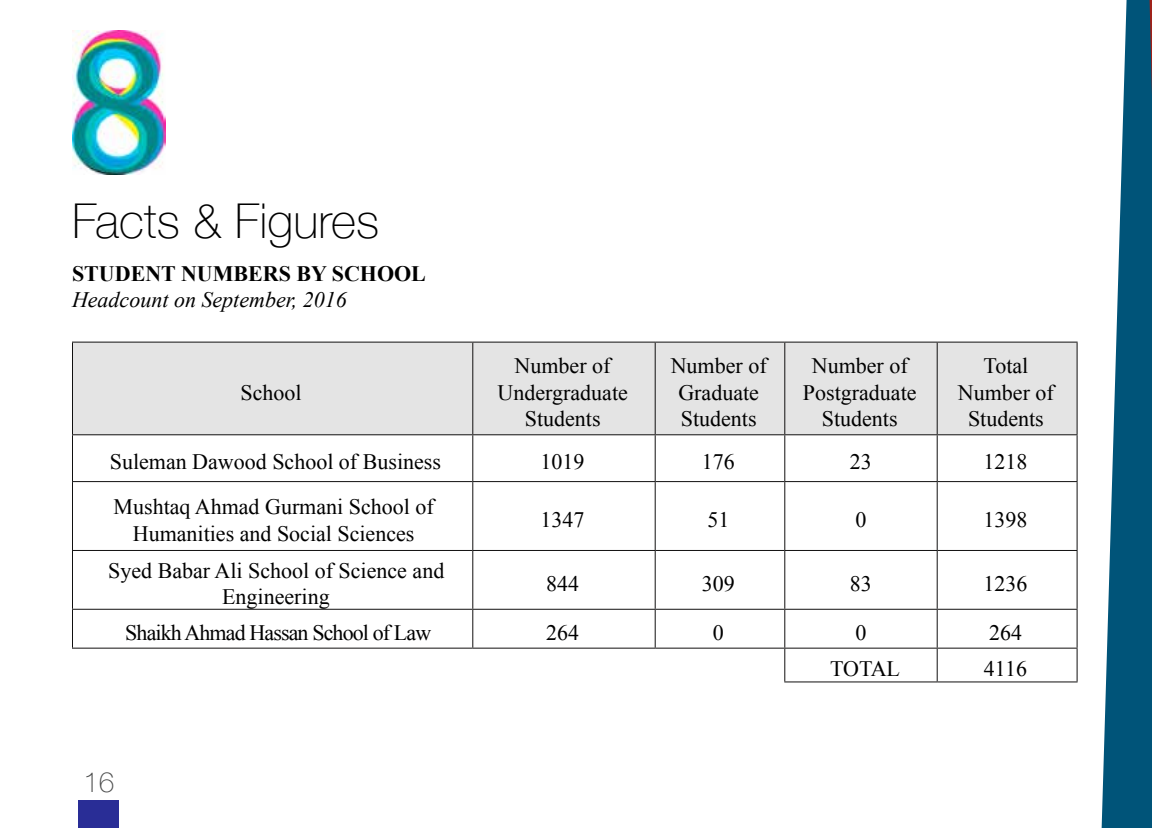
<style>
.page{position:relative;width:1152px;height:828px;background:#fff}
.page>*{position:absolute;margin:0;border:0;box-sizing:border-box;transform-origin:0 0}
.t1{font:100 48px "Helvetica Neue";color:#000}
.t2{font:100 28px "Helvetica Neue";color:#4a4b4b}
.t3{font:22px/26.4px "Times New Roman";color:#000;text-align:center}
.t4{font:22px "Times New Roman";letter-spacing:-.04em;color:#000}
.t5{font:italic 22px "Times New Roman";color:#000}
.t6{font:700 22px "Times New Roman";color:#000}
</style>
<div class="page">
<div style="left:73px;top:343px;width:1004px;height:91px;background:#e4e4e4"></div>
<hr style="left:72px;top:343px;width:1px;height:91px;background:#111010">
<hr style="left:72px;top:435px;width:1px;height:46px;background:#111010">
<hr style="left:72px;top:482px;width:1px;height:68px;background:#111010">
<hr style="left:72px;top:551px;width:1px;height:58px;background:#111010">
<hr style="left:72px;top:610px;width:1px;height:38px;background:#111010">
<hr style="left:472px;top:343px;width:1px;height:91px;background:#111010">
<hr style="left:655px;top:343px;width:1px;height:91px;background:#111010">
<hr style="left:784px;top:343px;width:1px;height:91px;background:#111010">
<hr style="left:937px;top:343px;width:1px;height:91px;background:#111010">
<hr style="left:1077px;top:343px;width:1px;height:91px;background:#111010">
<hr style="left:472px;top:435px;width:1px;height:46px;background:#111010">
<hr style="left:655px;top:435px;width:1px;height:46px;background:#111010">
<hr style="left:784px;top:435px;width:1px;height:46px;background:#111010">
<hr style="left:937px;top:435px;width:1px;height:46px;background:#111010">
<hr style="left:1077px;top:435px;width:1px;height:46px;background:#111010">
<hr style="left:472px;top:482px;width:1px;height:68px;background:#111010">
<hr style="left:655px;top:482px;width:1px;height:68px;background:#111010">
<hr style="left:784px;top:482px;width:1px;height:68px;background:#111010">
<hr style="left:937px;top:482px;width:1px;height:68px;background:#111010">
<hr style="left:1077px;top:482px;width:1px;height:68px;background:#111010">
<hr style="left:472px;top:551px;width:1px;height:58px;background:#111010">
<hr style="left:655px;top:551px;width:1px;height:58px;background:#111010">
<hr style="left:784px;top:551px;width:1px;height:58px;background:#111010">
<hr style="left:937px;top:551px;width:1px;height:58px;background:#111010">
<hr style="left:1077px;top:551px;width:1px;height:58px;background:#111010">
<hr style="left:472px;top:610px;width:1px;height:38px;background:#111010">
<hr style="left:655px;top:610px;width:1px;height:38px;background:#111010">
<hr style="left:784px;top:610px;width:1px;height:38px;background:#111010">
<hr style="left:937px;top:610px;width:1px;height:38px;background:#111010">
<hr style="left:1077px;top:610px;width:1px;height:38px;background:#111010">
<hr style="left:72px;top:342px;width:401px;height:1px;background:#111010">
<hr style="left:473px;top:342px;width:182px;height:1px;background:#111010">
<hr style="left:655px;top:342px;width:130px;height:1px;background:#111010">
<hr style="left:785px;top:342px;width:152px;height:1px;background:#111010">
<hr style="left:937px;top:342px;width:141px;height:1px;background:#111010">
<hr style="left:72px;top:434px;width:401px;height:1px;background:#111010">
<hr style="left:473px;top:434px;width:182px;height:1px;background:#111010">
<hr style="left:655px;top:434px;width:130px;height:1px;background:#111010">
<hr style="left:785px;top:434px;width:152px;height:1px;background:#111010">
<hr style="left:937px;top:434px;width:141px;height:1px;background:#111010">
<hr style="left:72px;top:481px;width:401px;height:1px;background:#111010">
<hr style="left:473px;top:481px;width:182px;height:1px;background:#111010">
<hr style="left:655px;top:481px;width:130px;height:1px;background:#111010">
<hr style="left:785px;top:481px;width:152px;height:1px;background:#111010">
<hr style="left:937px;top:481px;width:141px;height:1px;background:#111010">
<hr style="left:72px;top:550px;width:401px;height:1px;background:#111010">
<hr style="left:473px;top:550px;width:182px;height:1px;background:#111010">
<hr style="left:655px;top:550px;width:130px;height:1px;background:#111010">
<hr style="left:785px;top:550px;width:152px;height:1px;background:#111010">
<hr style="left:937px;top:550px;width:141px;height:1px;background:#111010">
<hr style="left:72px;top:609px;width:401px;height:1px;background:#111010">
<hr style="left:473px;top:609px;width:182px;height:1px;background:#111010">
<hr style="left:655px;top:609px;width:130px;height:1px;background:#111010">
<hr style="left:785px;top:609px;width:152px;height:1px;background:#111010">
<hr style="left:937px;top:609px;width:141px;height:1px;background:#111010">
<hr style="left:72px;top:648px;width:401px;height:1px;background:#111010">
<hr style="left:473px;top:648px;width:182px;height:1px;background:#111010">
<hr style="left:655px;top:648px;width:130px;height:1px;background:#111010">
<hr style="left:785px;top:648px;width:152px;height:1px;background:#111010">
<hr style="left:937px;top:648px;width:141px;height:1px;background:#111010">
<hr style="left:784px;top:681px;width:153px;height:1px;background:#111010">
<hr style="left:937px;top:681px;width:141px;height:1px;background:#111010">
<hr style="left:784px;top:649px;width:1px;height:32px;background:#111010">
<hr style="left:937px;top:649px;width:1px;height:32px;background:#111010">
<hr style="left:1077px;top:649px;width:1px;height:32px;background:#111010">
<img style="left:72px;top:31px;width:94px;height:143px">
<div style="left:78px;top:801px;width:40px;height:27px;background:#292d96"></div>
<svg style="left:1102px;top:0;width:50px;height:828px;fill:#005479"></svg>
<h1 class="t1" style="left:72px;top:185px;width:309px">Facts &amp; Figures</h1>
<p class="t6" style="left:72px;top:258px;width:355px">STUDENT NUMBERS BY SCHOOL</p>
<p class="t5" style="left:72px;top:285px;width:276px">Headcount on September, 2016</p>
<p class="t3" style="left:241px;top:379px;width:63px">School</p>
<p class="t3" style="left:498px;top:352px;width:132px">Number of<br>Undergraduate<br>Students</p>
<p class="t3" style="left:671px;top:352px;width:97px">Number of<br>Graduate<br>Students</p>
<p class="t3" style="left:803px;top:352px;width:115px">Number of<br>Postgraduate<br>Students</p>
<p class="t3" style="left:958px;top:352px;width:97px">Total<br>Number of<br>Students</p>
<p class="t3" style="left:110px;top:449px;width:333px">Suleman Dawood School of Business</p>
<p class="t3" style="left:541px;top:449px;width:45px">1019</p>
<p class="t3" style="left:702px;top:449px;width:34px">176</p>
<p class="t3" style="left:850px;top:449px;width:23px">23</p>
<p class="t3" style="left:984px;top:449px;width:45px">1218</p>
<p class="t3" style="left:114px;top:493px;width:322px">Mushtaq Ahmad Gurmani School of<br>Humanities and Social Sciences</p>
<p class="t3" style="left:541px;top:506px;width:45px">1347</p>
<p class="t3" style="left:707px;top:506px;width:23px">51</p>
<p class="t3" style="left:855px;top:506px;width:12px">0</p>
<p class="t3" style="left:984px;top:506px;width:45px">1398</p>
<p class="t3" style="left:108px;top:557px;width:338px">Syed Babar Ali School of Science and<br>Engineering</p>
<p class="t3" style="left:546px;top:570px;width:34px">844</p>
<p class="t3" style="left:702px;top:570px;width:34px">309</p>
<p class="t3" style="left:850px;top:570px;width:23px">83</p>
<p class="t3" style="left:983px;top:570px;width:46px">1236</p>
<p class="t4" style="left:125px;top:618px;width:308px">Shaikh Ahmad Hassan School of Law</p>
<p class="t3" style="left:546px;top:619px;width:34px">264</p>
<p class="t3" style="left:713px;top:619px;width:12px">0</p>
<p class="t3" style="left:855px;top:619px;width:12px">0</p>
<p class="t3" style="left:989px;top:619px;width:34px">264</p>
<p class="t3" style="left:830px;top:655px;width:71px">TOTAL</p>
<p class="t3" style="left:984px;top:655px;width:45px">4116</p>
<p class="t2" style="left:83px;top:761px;width:33px">16</p>
</div>
